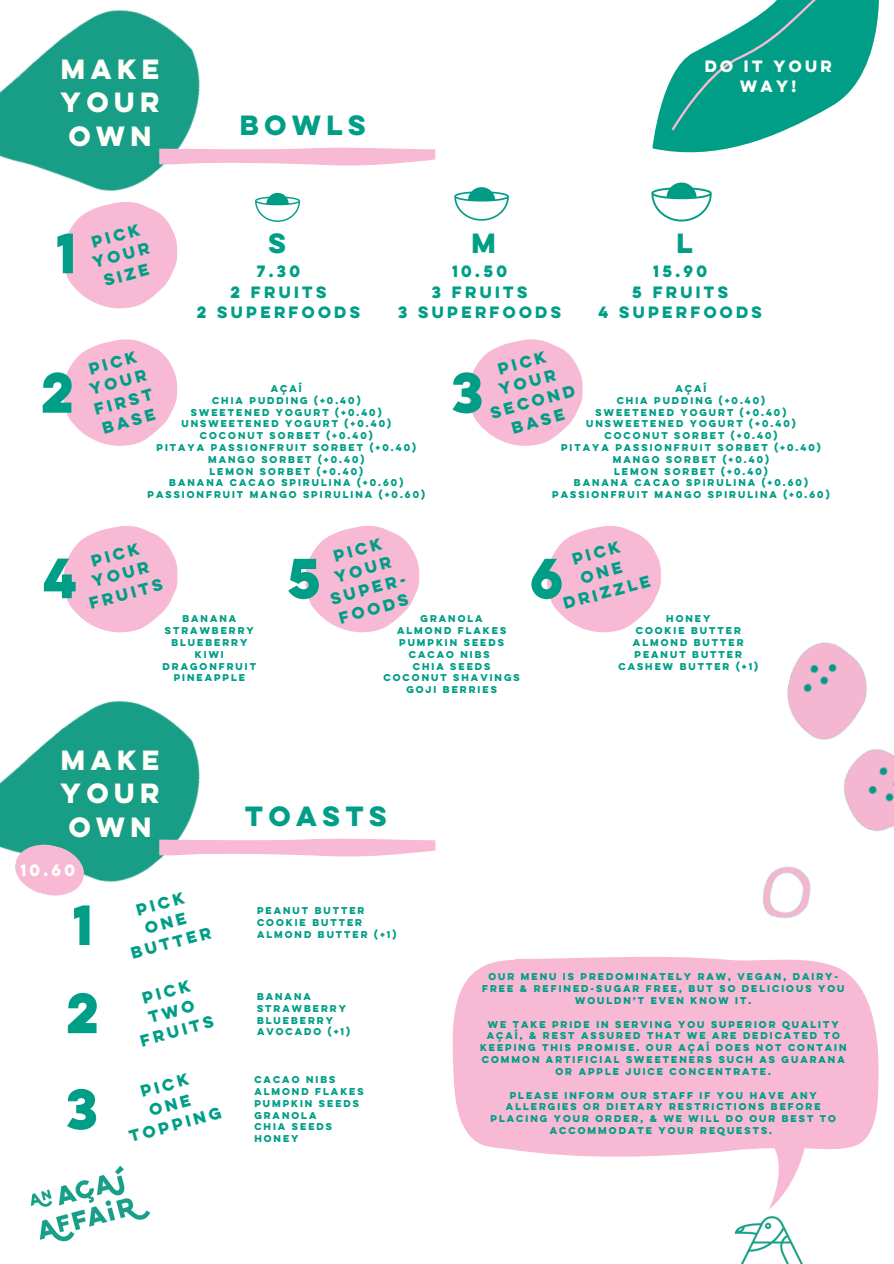
<style>
.page{position:relative;width:894px;height:1264px;background:#fff}
.page>*{position:absolute;margin:0;border:0;box-sizing:border-box;transform-origin:0 0}
.t1{font:700 50.7px "Lulo Clean One";color:#009e87}
.t2{font:700 24.9px "Lulo Clean One";color:#fffff9}
.t3{font:700 24.9px "Lulo Clean One";color:#009e87}
.t4{font:700 14.7px/20.2px "Lulo Clean One";color:#009e87;text-align:center}
.t5{font:700 14.7px/20.2px "Lulo Clean One";color:#fffff9;text-align:center}
.t6{font:700 8.85px/11.9px "Lulo Clean One";color:#009e87;text-align:center}
</style>
<div class="page">
<img style="left:265px;top:192px;width:35px;height:30px">
<img style="left:454px;top:187px;width:55px;height:34px">
<img style="left:651px;top:182px;width:61px;height:40px">
<svg style="left:652px;top:0;width:227px;height:153px"></svg>
<svg style="left:73px;top:286px;width:91px;height:22px"></svg>
<img style="left:0;top:10px;width:265px;height:276px">
<svg style="left:159px;top:147px;width:276px;height:20px"></svg>
<img style="left:762px;top:642px;width:131px;height:277px">
<img style="left:0;top:632px;width:200px;height:250px">
<svg style="left:10px;top:838px;width:79px;height:58px"></svg>
<svg style="left:159px;top:838px;width:276px;height:20px"></svg>
<img style="left:734px;top:1055px;width:145px;height:208px">
<svg style="left:452px;top:956px;width:426px;height:253px;fill:#f7b9d4"></svg>
<svg style="left:305px;top:526px;width:114px;height:106px"></svg>
<svg style="left:64px;top:526px;width:113px;height:106px"></svg>
<img style="left:30px;top:1165px;width:121px;height:77px">
<svg style="left:63px;top:339px;width:114px;height:107px"></svg>
<svg style="left:469px;top:339px;width:113px;height:107px"></svg>
<svg style="left:547px;top:526px;width:113px;height:106px"></svg>
<p class="t2" style="left:61px;top:57px;width:106px">MAKE</p>
<p class="t2" style="left:61px;top:91px;width:106px">YOUR</p>
<p class="t2" style="left:69px;top:124px;width:90px">OWN</p>
<p class="t3" style="left:240px;top:113px;width:133px">BOWLS</p>
<p class="t1" style="left:56px;top:229px;width:33px">1</p>
<p class="t4" style="left:90px;top:234px;width:54px;rotate:-15deg">PICK</p>
<p class="t3" style="left:268px;top:231px;width:25px">S</p>
<p class="t4" style="left:91px;top:254px;width:63px;rotate:-15deg">YOUR</p>
<p class="t4" style="left:102px;top:272px;width:51px;rotate:-15deg">SIZE</p>
<p class="t4" style="left:257px;top:263px;width:48px">7.30</p>
<p class="t4" style="left:230px;top:283px;width:101px">2 FRUITS</p>
<p class="t4" style="left:197px;top:303px;width:168px">2 SUPERFOODS</p>
<p class="t5" style="left:704px;top:58px;width:132px">DO IT YOUR<br>WAY!</p>
<p class="t3" style="left:471px;top:231px;width:31px">M</p>
<p class="t3" style="left:676px;top:231px;width:23px">L</p>
<p class="t4" style="left:452px;top:263px;width:60px">10.50</p>
<p class="t4" style="left:431px;top:283px;width:100px">3 FRUITS</p>
<p class="t4" style="left:398px;top:303px;width:168px">3 SUPERFOODS</p>
<p class="t4" style="left:653px;top:263px;width:59px">15.90</p>
<p class="t4" style="left:632px;top:283px;width:101px">5 FRUITS</p>
<p class="t4" style="left:598px;top:303px;width:168px">4 SUPERFOODS</p>
<p class="t4" style="left:87px;top:361px;width:54px;rotate:-15deg">PICK</p>
<p class="t4" style="left:87px;top:382px;width:65px;text-align:left;rotate:-15deg">YOUR<br>FIRST</p>
<p class="t1" style="left:41px;top:368px;width:46px">2</p>
<p class="t6" style="left:271px;top:383px;width:34px">AÇAÍ</p>
<p class="t6" style="left:212px;top:395px;width:152px">CHIA PUDDING (+0.40)</p>
<p class="t6" style="left:191px;top:407px;width:194px">SWEETENED YOGURT (+0.40)</p>
<p class="t6" style="left:181px;top:419px;width:213px">UNSWEETENED YOGURT (+0.40)</p>
<p class="t6" style="left:200px;top:431px;width:176px">COCONUT SORBET (+0.40)</p>
<p class="t6" style="left:156px;top:442px;width:263px">PITAYA PASSIONFRUIT SORBET (+0.40)</p>
<p class="t6" style="left:208px;top:454px;width:160px">MANGO SORBET (+0.40)</p>
<p class="t6" style="left:209px;top:466px;width:157px">LEMON SORBET (+0.40)</p>
<p class="t6" style="left:169px;top:478px;width:237px">BANANA CACAO SPIRULINA (+0.60)</p>
<p class="t6" style="left:147px;top:490px;width:281px">PASSIONFRUIT MANGO SPIRULINA (+0.60)</p>
<p class="t4" style="left:100px;top:420px;width:59px;rotate:-15deg">BASE</p>
<p class="t1" style="left:451px;top:368px;width:45px">3</p>
<p class="t4" style="left:496px;top:361px;width:54px;rotate:-15deg">PICK</p>
<p class="t4" style="left:483px;top:385px;width:91px;rotate:-15deg">YOUR<br>SECOND</p>
<p class="t6" style="left:675px;top:383px;width:34px">AÇAÍ</p>
<p class="t6" style="left:616px;top:395px;width:152px">CHIA PUDDING (+0.40)</p>
<p class="t6" style="left:595px;top:407px;width:194px">SWEETENED YOGURT (+0.40)</p>
<p class="t6" style="left:586px;top:419px;width:213px">UNSWEETENED YOGURT (+0.40)</p>
<p class="t6" style="left:604px;top:431px;width:176px">COCONUT SORBET (+0.40)</p>
<p class="t6" style="left:561px;top:442px;width:263px">PITAYA PASSIONFRUIT SORBET (+0.40)</p>
<p class="t6" style="left:612px;top:454px;width:160px">MANGO SORBET (+0.40)</p>
<p class="t6" style="left:614px;top:466px;width:157px">LEMON SORBET (+0.40)</p>
<p class="t6" style="left:573px;top:478px;width:237px">BANANA CACAO SPIRULINA (+0.60)</p>
<p class="t6" style="left:552px;top:490px;width:281px">PASSIONFRUIT MANGO SPIRULINA (+0.60)</p>
<p class="t4" style="left:509px;top:420px;width:59px;rotate:-15deg">BASE</p>
<p class="t4" style="left:332px;top:548px;width:54px;rotate:-15deg">PICK</p>
<p class="t4" style="left:570px;top:551px;width:54px;rotate:-15deg">PICK</p>
<p class="t4" style="left:561px;top:595px;width:94px;rotate:-15deg">DRIZZLE</p>
<p class="t4" style="left:89px;top:552px;width:54px;rotate:-15deg">PICK</p>
<p class="t4" style="left:332px;top:569px;width:63px;rotate:-15deg">YOUR</p>
<p class="t1" style="left:43px;top:554px;width:47px">4</p>
<p class="t1" style="left:530px;top:554px;width:46px">6</p>
<p class="t1" style="left:287px;top:554px;width:46px">5</p>
<p class="t4" style="left:90px;top:573px;width:63px;rotate:-15deg">YOUR</p>
<p class="t4" style="left:328px;top:591px;width:79px;text-align:left;rotate:-15deg">SUPER-<br>FOODS</p>
<p class="t4" style="left:87px;top:595px;width:80px;rotate:-15deg">FRUITS</p>
<p class="t6" style="left:420px;top:614px;width:65px">GRANOLA</p>
<p class="t6" style="left:397px;top:625px;width:113px">ALMOND FLAKES</p>
<p class="t6" style="left:399px;top:637px;width:108px">PUMPKIN SEEDS</p>
<p class="t6" style="left:409px;top:649px;width:84px">CACAO NIBS</p>
<p class="t6" style="left:412px;top:661px;width:81px">CHIA SEEDS</p>
<p class="t6" style="left:383px;top:673px;width:140px">COCONUT SHAVINGS</p>
<p class="t6" style="left:406px;top:684px;width:94px">GOJI BERRIES</p>
<p class="t6" style="left:666px;top:614px;width:48px">HONEY</p>
<p class="t6" style="left:635px;top:625px;width:108px">COOKIE BUTTER</p>
<p class="t6" style="left:632px;top:637px;width:114px">ALMOND BUTTER</p>
<p class="t6" style="left:634px;top:649px;width:111px">PEANUT BUTTER</p>
<p class="t6" style="left:618px;top:661px;width:143px">CASHEW BUTTER (+1)</p>
<p class="t6" style="left:182px;top:614px;width:57px">BANANA</p>
<p class="t6" style="left:165px;top:625px;width:92px">STRAWBERRY</p>
<p class="t6" style="left:171px;top:637px;width:79px">BLUEBERRY</p>
<p class="t6" style="left:195px;top:649px;width:32px">KIWI</p>
<p class="t6" style="left:163px;top:661px;width:97px">DRAGONFRUIT</p>
<p class="t6" style="left:174px;top:673px;width:75px">PINEAPPLE</p>
<p class="t2" style="left:61px;top:748px;width:106px">MAKE</p>
<p class="t2" style="left:61px;top:781px;width:106px">YOUR</p>
<p class="t2" style="left:69px;top:815px;width:90px">OWN</p>
<p class="t5" style="left:20px;top:861px;width:60px">10.60</p>
<p class="t1" style="left:72px;top:900px;width:33px">1</p>
<p class="t1" style="left:66px;top:989px;width:46px">2</p>
<p class="t1" style="left:66px;top:1084px;width:45px">3</p>
<p class="t4" style="left:134px;top:901px;width:54px;rotate:-15deg">PICK</p>
<p class="t4" style="left:129px;top:945px;width:87px;rotate:-15deg">BUTTER</p>
<p class="t4" style="left:140px;top:990px;width:54px;rotate:-15deg">PICK</p>
<p class="t4" style="left:133px;top:1013px;width:80px;rotate:-15deg">TWO<br>FRUITS</p>
<p class="t4" style="left:139px;top:1083px;width:54px;rotate:-15deg">PICK</p>
<p class="t4" style="left:127px;top:1128px;width:99px;rotate:-15deg">TOPPING</p>
<p class="t3" style="left:245px;top:804px;width:149px">TOASTS</p>
<p class="t6" style="left:257px;top:905px;width:111px">PEANUT BUTTER</p>
<p class="t6" style="left:257px;top:917px;width:108px">COOKIE BUTTER</p>
<p class="t6" style="left:257px;top:929px;width:143px">ALMOND BUTTER (+1)</p>
<p class="t6" style="left:257px;top:991px;width:57px">BANANA</p>
<p class="t6" style="left:257px;top:1003px;width:92px">STRAWBERRY</p>
<p class="t6" style="left:257px;top:1015px;width:79px">BLUEBERRY</p>
<p class="t6" style="left:257px;top:1026px;width:96px">AVOCADO (+1)</p>
<p class="t6" style="left:254px;top:1074px;width:84px">CACAO NIBS</p>
<p class="t6" style="left:254px;top:1086px;width:113px">ALMOND FLAKES</p>
<p class="t6" style="left:254px;top:1098px;width:108px">PUMPKIN SEEDS</p>
<p class="t6" style="left:254px;top:1110px;width:65px">GRANOLA</p>
<p class="t6" style="left:254px;top:1121px;width:81px">CHIA SEEDS</p>
<p class="t6" style="left:254px;top:1133px;width:48px">HONEY</p>
<p class="t6" style="left:482px;top:972px;width:365px">OUR MENU IS PREDOMINATELY RAW, VEGAN, DAIRY-<br>FREE &amp; REFINED-SUGAR FREE, BUT SO DELICIOUS YOU<br>WOULDN’T EVEN KNOW IT.</p>
<p class="t6" style="left:480px;top:1019px;width:370px">WE TAKE PRIDE IN SERVING YOU SUPERIOR QUALITY AÇAÍ, &amp; REST ASSURED THAT WE ARE DEDICATED TO KEEPING THIS PROMISE. OUR AÇAÍ DOES NOT CONTAIN COMMON ARTIFICIAL SWEETENERS SUCH AS GUARANA OR APPLE JUICE CONCENTRATE.</p>
<p class="t6" style="left:490px;top:1090px;width:349px">PLEASE INFORM OUR STAFF IF YOU HAVE ANY ALLERGIES OR DIETARY RESTRICTIONS BEFORE PLACING YOUR ORDER, &amp; WE WILL DO OUR BEST TO ACCOMMODATE YOUR REQUESTS.</p>
</div>
